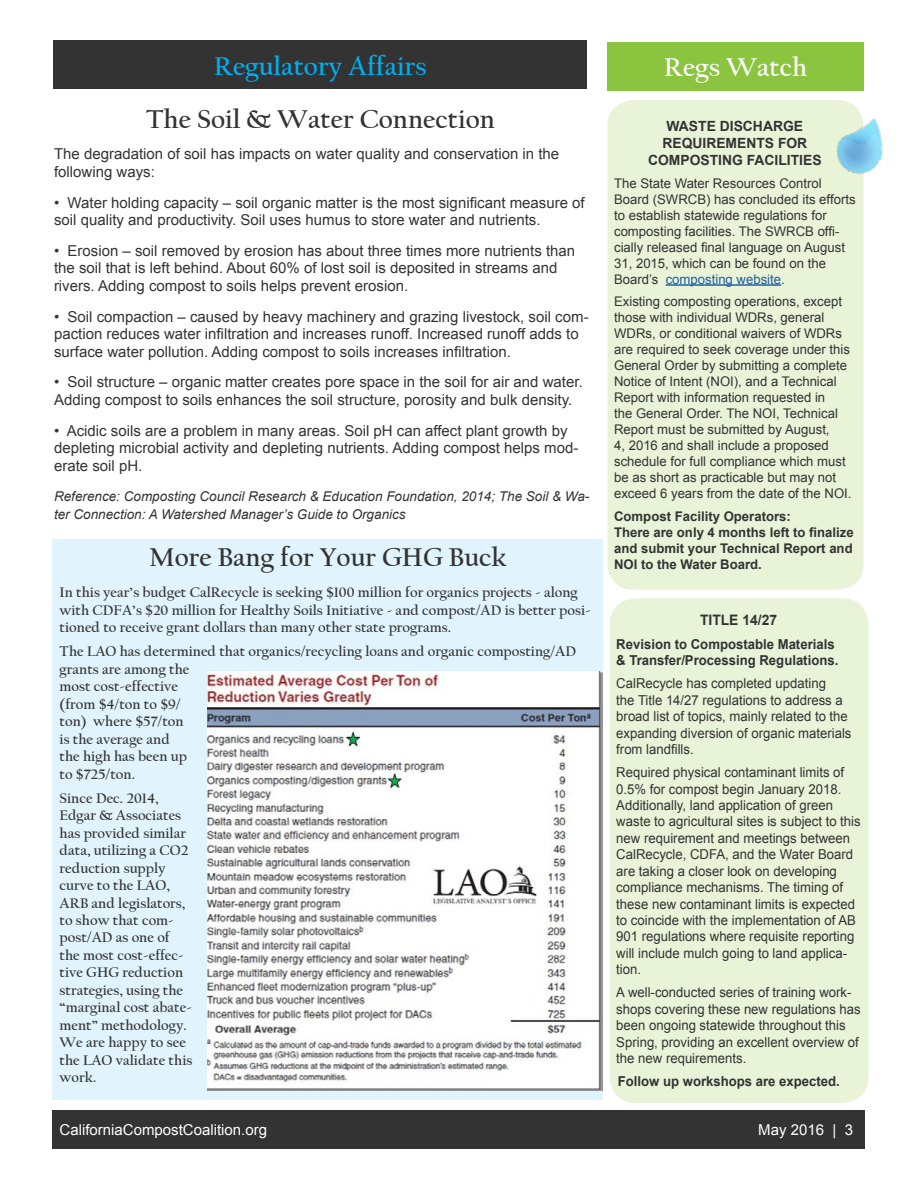
<style>
.page{position:relative;width:918px;height:1188px;background:#fff}
.page>*{position:absolute;margin:0;border:0;box-sizing:border-box;transform-origin:0 0}
.t1{font:700 27px "Californian FB";color:#333}
.t2{font:700 27px "Californian FB";color:#00aeef}
.t3{font:700 27px "Californian FB";color:#fff}
.t4{font:15px/17.4px "Arial";color:#333}
.t5{font:15px "Arial";color:#fff}
.t6{font:700 14.55px/17.4px "Californian FB";color:#333}
.t7{font:700 14.4px "Arial";color:#333;scale:.96 1}
.t8{font:700 14.1px/17px "Arial";color:#333;text-align:center}
.t9{font:13.65px/16.4px "Arial";color:#333;scale:.96 1}
.t10{font:700 13.65px/16.4px "Arial";color:#333;scale:.96 1}
.t11{font:italic 13.5px/17.4px "Arial";color:#333}
.t12{font:13.35px/16px "Arial";color:#333}
.t13{font:700 13.35px/16px "Arial";color:#333}
.s1{color:#215e9e}
</style>
<div class="page">
<div style="left:53px;top:1110px;width:812px;height:38px;background:#333"></div>
<div style="left:608px;top:100px;width:256px;height:490px;background:#e8f3d8;border-radius:26px"></div>
<hr style="left:666px;top:284px;width:115px;height:2px;background:#215e9e">
<div style="left:53px;top:40px;width:534px;height:49px;background:#333"></div>
<div style="left:608px;top:42px;width:256px;height:49px;background:#8bc43f"></div>
<div style="left:610px;top:598px;width:259px;height:505px;background:#e8f3d8;border-radius:26px"></div>
<img style="left:836px;top:105px;width:47px;height:75px">
<div style="left:53px;top:539px;width:550px;height:560px;background:#e1f4fd"></div>
<img style="left:207px;top:671px;width:396px;height:420px">
<h1 class="t2" style="left:214px;top:51px;width:214px">Regulatory Affairs</h1>
<h1 class="t3" style="left:664px;top:52px;width:145px">Regs Watch</h1>
<h1 class="t1" style="left:146px;top:104px;width:350px">The Soil &amp; Water Connection</h1>
<p class="t4" style="left:54px;top:146px;width:507px">The degradation of soil has impacts on water quality and conservation in the following ways:</p>
<p class="t4" style="left:54px;top:194px;width:532px">• Water holding capacity – soil organic matter is the most significant measure of soil quality and productivity. Soil uses humus to store water and nutrients.</p>
<p class="t4" style="left:54px;top:242px;width:523px">• Erosion – soil removed by erosion has about three times more nutrients than the soil that is left behind. About 60% of lost soil is deposited in streams and rivers. Adding compost to soils helps prevent erosion.</p>
<p class="t4" style="left:54px;top:308px;width:536px">• Soil compaction – caused by heavy machinery and grazing livestock, soil com&shy;paction reduces water infiltration and increases runoff. Increased runoff adds to surface water pollution. Adding compost to soils increases infiltration.</p>
<p class="t4" style="left:54px;top:374px;width:530px">• Soil structure – organic matter creates pore space in the soil for air and water.<br>Adding compost to soils enhances the soil structure, porosity and bulk density.</p>
<p class="t4" style="left:54px;top:422px;width:526px">• Acidic soils are a problem in many areas. Soil pH can affect plant growth by depleting microbial activity and depleting nutrients. Adding compost helps mod&shy;erate soil pH.</p>
<p class="t11" style="left:54px;top:488px;width:537px">Reference: Composting Council Research &amp; Education Foundation, 2014; The Soil &amp; Wa&shy;ter Connection: A Watershed Manager’s Guide to Organics</p>
<h1 class="t1" style="left:149px;top:542px;width:359px">More Bang for Your GHG Buck</h1>
<p class="t6" style="left:60px;top:584px;width:533px">In this year’s budget CalRecycle is seeking $100 million for organics projects - along with CDFA’s $20 million for Healthy Soils Initiative - and compost/AD is better posi&shy;tioned to receive grant dollars than many other state programs.</p>
<p class="t6" style="left:60px;top:643px;width:518px">The LAO has determined that organics/recycling loans and organic composting/AD grants are among the<br>most cost-effective<br>(from $4/ton to $9/<br>ton) where $57/ton<br>is the average and<br>the high has been up<br>to $725/ton.</p>
<p class="t6" style="left:60px;top:789px;width:134px">Since Dec. 2014,<br>Edgar &amp; Associates has provided similar data, utilizing a CO2 reduction supply curve to the LAO,<br>ARB and legislators, to show that com&shy;post/AD as one of the most cost-effec&shy;tive GHG reduction strategies, using the “marginal cost abate&shy;ment” methodology.<br>We are happy to see the LAO validate this work.</p>
<p class="t8" style="left:648px;top:118px;width:175px">WASTE DISCHARGE<br>REQUIREMENTS FOR<br>COMPOSTING FACILITIES</p>
<p class="t12" style="left:614px;top:175px;width:243px">The State Water Resources Control Board (SWRCB) has concluded its efforts to establish statewide regulations for composting facilities. The SWRCB offi&shy;cially released final language on August 31, 2015, which can be found on the Board’s <span class="s1">composting website</span>.</p>
<p class="t12" style="left:614px;top:294px;width:239px">Existing composting operations, except those with individual WDRs, general WDRs, or conditional waivers of WDRs are required to seek coverage under this General Order by submitting a complete Notice of Intent (NOI), and a Technical Report with information requested in<br>the General Order. The NOI, Technical Report must be submitted by August,<br>4, 2016 and shall include a proposed schedule for full compliance which must be as short as practicable but may not exceed 6 years from the date of the NOI.</p>
<p class="t13" style="left:614px;top:509px;width:241px">Compost Facility Operators:<br>There are only 4 months left to finalize and submit your Technical Report and<br>NOI to the Water Board.</p>
<p class="t7" style="left:700px;top:611px;width:82px">TITLE 14/27</p>
<p class="t10" style="left:616px;top:636px;width:233px">Revision to Compostable Materials &amp; Transfer/Processing Regulations.</p>
<p class="t9" style="left:616px;top:676px;width:247px">CalRecycle has completed updating<br>the Title 14/27 regulations to address a broad list of topics, mainly related to the expanding diversion of organic materials from landfills.</p>
<p class="t9" style="left:616px;top:764px;width:256px">Required physical contaminant limits of 0.5% for compost begin January 2018.<br>Additionally, land application of green waste to agricultural sites is subject to this new requirement and meetings between CalRecycle, CDFA, and the Water Board are taking a closer look on developing compliance mechanisms. The timing of these new contaminant limits is expected to coincide with the implementation of AB 901 regulations where requisite reporting will include mulch going to land applica&shy;tion.</p>
<p class="t9" style="left:616px;top:985px;width:256px">A well-conducted series of training work&shy;shops covering these new regulations has been ongoing statewide throughout this Spring, providing an excellent overview of the new requirements.</p>
<p class="t10" style="left:618px;top:1074px;width:233px">Follow up workshops are expected.</p>
<p class="t5" style="left:60px;top:1119px;width:209px">CaliforniaCompostCoalition.org</p>
<p class="t5" style="left:758px;top:1119px;width:96px">May 2016 | 3</p>
</div>
